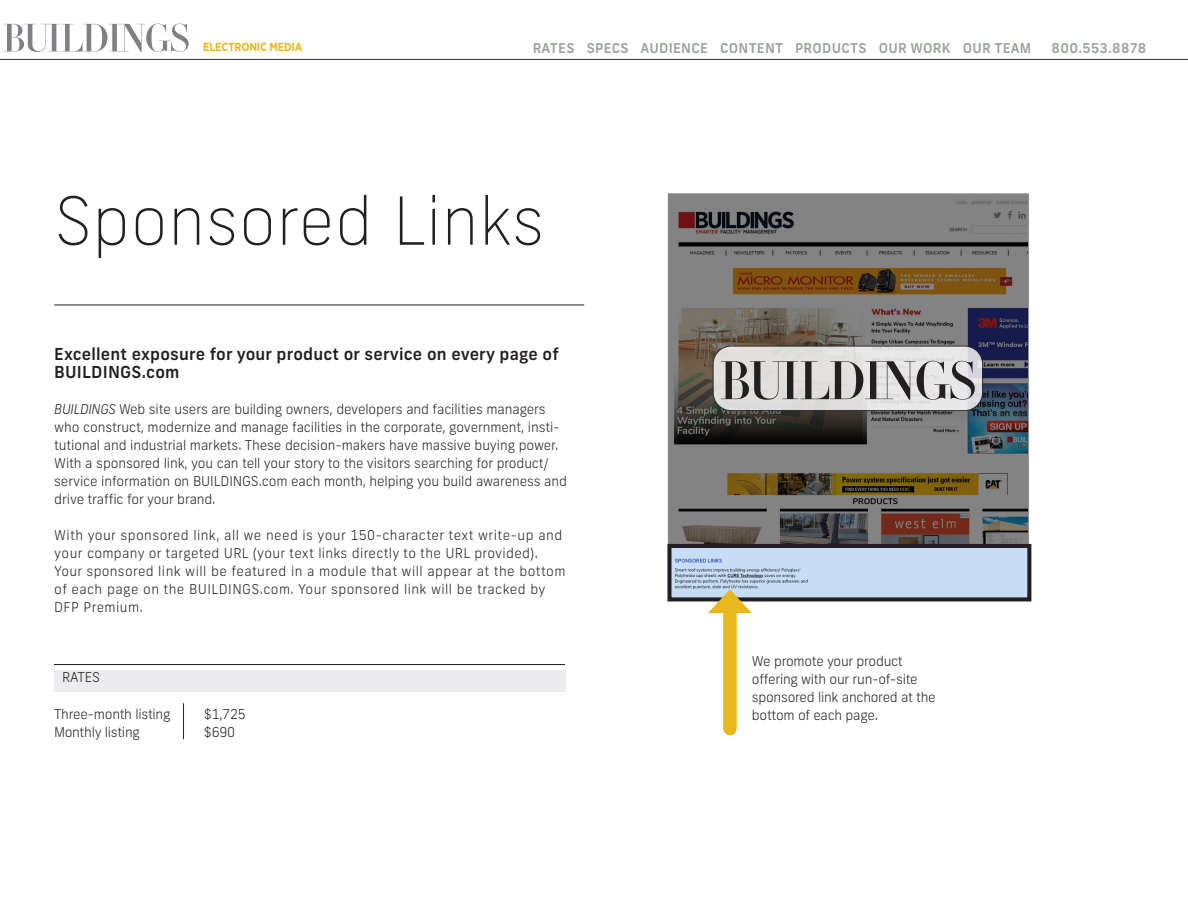
<style>
.page{position:relative;width:1188px;height:918px;background:#fff}
.page>*{position:absolute;margin:0;border:0;box-sizing:border-box;transform-origin:0 0}
.Headline{font:100 66.15px "Frank New";color:#231f20}
.Body{font:500 16.5px/18px "Frank New";letter-spacing:.01em;color:#231f20}
.Body-2{font:300 13.5px/18px "Frank New";letter-spacing:-.01em;color:#231f20}
.Body-3{font:300 13.5px/18px "Frank New";letter-spacing:.03em;color:#231f20}
.t1{font:500 13.5px "Frank New";letter-spacing:.02em;color:#98a197}
.Body_-_no_snap_to{font:300 13.5px "Frank New";letter-spacing:-.02em;color:#231f20}
.t2{font:700 11.7px "Gotham Narrow";letter-spacing:-.01em;color:#e9b81e;scale:.96 1}
.s1{font-style:italic}
</style>
<div class="page">
<svg style="left:4px;top:24px;width:185px;height:28px"></svg>
<hr style="left:0;top:59px;width:1188px;height:1px;background:#2f313e">
<div style="left:54px;top:670px;width:511px;height:21px;background:#ececee"></div>
<hr style="left:54px;top:664px;width:511px;height:1px;background:#231f20">
<hr style="left:183px;top:703px;width:1px;height:36px;background:#231f20">
<svg style="left:670px;top:196px;width:357px;height:348px;background:#6b655f"></svg>
<img style="left:672px;top:549px;width:354px;height:47px">
<div style="left:667px;top:544px;width:364px;height:57px;border:4px solid #231f20"></div>
<div style="left:711px;top:344px;width:287px;height:82px;background:#231f20;opacity:.07"></div>
<div style="left:713px;top:346px;width:270px;height:65px;background:#e3e0de;border-radius:18px"></div>
<div style="left:713px;top:346px;width:270px;height:65px;border:1px solid #231f20;border-radius:18px"></div>
<hr style="left:54px;top:305px;width:530px;height:1px;background:#231f20">
<svg style="left:721px;top:361px;width:254px;height:39px"></svg>
<div style="left:723px;top:604px;width:14px;height:125px;background:#e9b81e"></div>
<svg style="left:708px;top:589px;width:44px;height:24px"></svg>
<p class="t2" style="left:203px;top:40px;width:105px">ELECTRONIC MEDIA</p>
<p class="t1" style="left:533px;top:39px;width:500px">RATES SPECS AUDIENCE CONTENT PRODUCTS OUR WORK OUR TEAM</p>
<p class="t1" style="left:1051px;top:39px;width:96px">800.553.8878</p>
<p class="Headline" style="left:54px;top:181px;width:492px">Sponsored Links</p>
<p class="Body" style="left:54px;top:345px;width:506px">Excellent exposure for your product or service on every page of<br>BUILDINGS.com</p>
<p class="Body-2" style="left:54px;top:400px;width:514px"><span class="s1">BUILDINGS</span> Web site users are building owners, developers and facilities managers who construct, modernize and manage facilities in the corporate, government, insti&shy;tutional and industrial markets. These decision-makers have massive buying power.<br>With a sponsored link, you can tell your story to the visitors searching for product/ service information on BUILDINGS.com each month, helping you build awareness and drive traffic for your brand.</p>
<p class="Body-3" style="left:54px;top:526px;width:513px">With your sponsored link, all we need is your 150-character text write-up and your company or targeted URL (your text links directly to the URL provided).<br>Your sponsored link will be featured in a module that will appear at the bottom of each page on the BUILDINGS.com. Your sponsored link will be tracked by DFP Premium.</p>
<p class="Body_-_no_snap_to" style="left:62px;top:668px;width:39px">RATES</p>
<p class="Body_-_no_snap_to" style="left:54px;top:705px;width:118px">Three-month listing</p>
<p class="Body_-_no_snap_to" style="left:204px;top:705px;width:43px">$1,725</p>
<p class="Body_-_no_snap_to" style="left:54px;top:723px;width:87px">Monthly listing</p>
<p class="Body_-_no_snap_to" style="left:204px;top:723px;width:32px">$690</p>
<p class="Body-2" style="left:752px;top:652px;width:185px">We promote your product offering with our run-of-site sponsored link anchored at the bottom of each page.</p>
</div>
